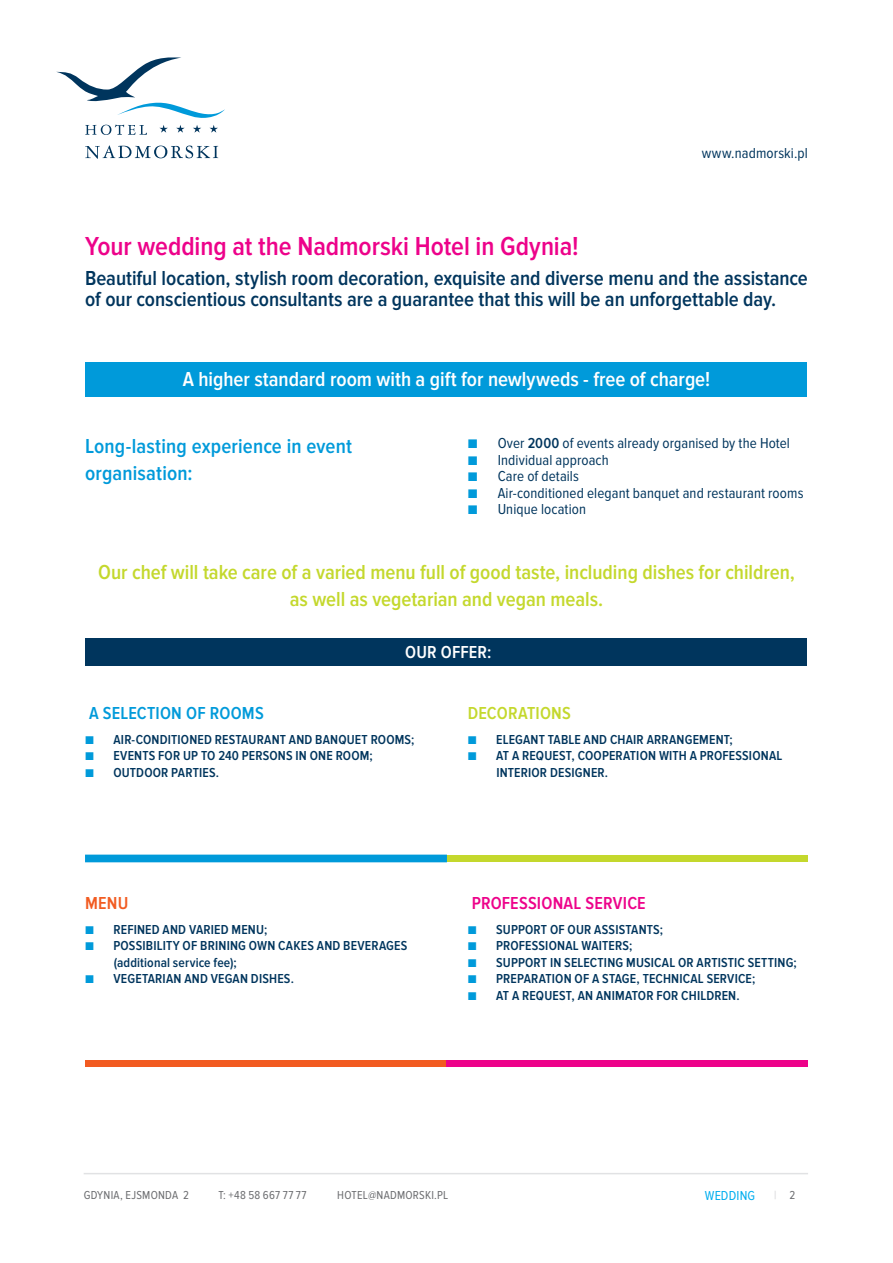
<style>
.page{position:relative;width:893px;height:1263px;background:#fff}
.page>*{position:absolute;margin:0;border:0;box-sizing:border-box;transform-origin:0 0}
.Tekst_różowy{font:600 27px "Proxima Nova Cond";letter-spacing:-.005em;color:#ed028a}
.Tekst_różowy-2{font:600 21px/21px "Proxima Nova Cond";color:#00355d}
.Tekst_różowy-3{font:600 21px/27px "Proxima Nova Cond";letter-spacing:-.005em;color:#c4d82d;text-align:center}
.Tekst_różowy-4{font:600 21px "Proxima Nova Cond";color:#fff}
.Tekst_różowy-5{font:600 21px/27px "Proxima Nova Cond";letter-spacing:.005em;color:#009ada}
.Tekst_różowy-6{font:600 18px "Proxima Nova Cond";letter-spacing:.01em;color:#ed028a}
.Tekst_różowy-7{font:600 18px "Proxima Nova Cond";letter-spacing:.01em;color:#009ada}
.Tekst_różowy-8{font:600 18px "Proxima Nova Cond";letter-spacing:.01em;color:#c4d82d}
.Tekst_różowy-9{font:600 18px "Proxima Nova Cond";letter-spacing:.01em;color:#fff}
.Tekst_różowy-10{font:600 18px "Proxima Nova Cond";color:#f25b21}
.t1{font:15px "Proxima Nova Cond";letter-spacing:.005em;color:#00355d}
.Styl_akapitowy_1{font:600 13.5px "Proxima Nova Cond";letter-spacing:.015em;color:#00355d}
.t2{font:13.5px "Proxima Nova Cond";letter-spacing:.015em;color:#00aeef}
.t3{font:12px "Proxima Nova Cond";letter-spacing:.02em;color:#6c6d70}
.t4{font:12px "Proxima Nova Cond";letter-spacing:.02em;color:#009ada}
.s1{color:#009ada}
.s2{font-weight:600}
.s3{font-weight:400;color:#009ada}
.s4{color:#d1d2d4}
.s5{color:#6c6d70}
</style>
<div class="page">
<svg style="left:85px;top:145px;width:133px;height:14px"></svg>
<svg style="left:56px;top:57px;width:169px;height:78px"></svg>
<hr style="left:84px;top:1173px;width:724px;height:1px;background:#e1e2e4">
<div style="left:86px;top:362px;width:721px;height:35px;background:#009ada"></div>
<div style="left:86px;top:639px;width:721px;height:27px;background:#00355d"></div>
<div style="left:85px;top:1060px;width:362px;height:7px;background:#f25b21"></div>
<div style="left:447px;top:1060px;width:361px;height:7px;background:#ed028a"></div>
<div style="left:447px;top:855px;width:361px;height:7px;background:#c4d82d"></div>
<div style="left:85px;top:855px;width:362px;height:7px;background:#009ada"></div>
<p class="t1" style="left:702px;top:144px;width:108px">www.nadmorski.pl</p>
<p class="Tekst_różowy" style="left:85px;top:231px;width:495px">Your wedding at the Nadmorski Hotel in Gdynia!</p>
<p class="Tekst_różowy-2" style="left:85px;top:268px;width:724px">Beautiful location, stylish room decoration, exquisite and diverse menu and the assistance of our conscientious consultants are a guarantee that this will be an unforgettable day.</p>
<p class="Tekst_różowy-4" style="left:183px;top:367px;width:529px">A higher standard room with a gift for newlyweds - free of charge!</p>
<p class="Tekst_różowy-5" style="left:85px;top:433px;width:268px">Long-lasting experience in event organisation:</p>
<p class="t1" style="left:468px;top:435px;width:324px"><span class="s1">■</span> Over <span class="s2">2000</span> of events already organised by the Hotel</p>
<p class="t1" style="left:468px;top:452px;width:142px"><span class="s1">■</span> Individual approach</p>
<p class="t1" style="left:468px;top:468px;width:113px"><span class="s1">■</span> Care of details</p>
<p class="t1" style="left:468px;top:485px;width:337px"><span class="s1">■</span> Air-conditioned elegant banquet and restaurant rooms</p>
<p class="t1" style="left:468px;top:501px;width:120px"><span class="s1">■</span> Unique location</p>
<p class="Tekst_różowy-3" style="left:98px;top:559px;width:698px">Our chef will take care of a varied menu full of good taste, including dishes for children, as well as vegetarian and vegan meals.</p>
<p class="Tekst_różowy-9" style="left:405px;top:642px;width:88px">OUR OFFER:</p>
<p class="Tekst_różowy-7" style="left:89px;top:703px;width:176px">A SELECTION OF ROOMS</p>
<p class="Styl_akapitowy_1" style="left:85px;top:732px;width:331px"><span class="s3">■</span> AIR-CONDITIONED RESTAURANT AND BANQUET ROOMS;</p>
<p class="Styl_akapitowy_1" style="left:85px;top:748px;width:289px"><span class="s3">■</span> EVENTS FOR UP TO 240 PERSONS IN ONE ROOM;</p>
<p class="Styl_akapitowy_1" style="left:85px;top:765px;width:135px"><span class="s3">■</span> OUTDOOR PARTIES.</p>
<p class="Tekst_różowy-10" style="left:85px;top:893px;width:45px">MENU</p>
<p class="Styl_akapitowy_1" style="left:85px;top:922px;width:184px"><span class="s3">■</span> REFINED AND VARIED MENU;</p>
<p class="Styl_akapitowy_1" style="left:85px;top:938px;width:324px"><span class="s3">■</span> POSSIBILITY OF BRINING OWN CAKES AND BEVERAGES</p>
<p class="Styl_akapitowy_1" style="left:114px;top:955px;width:125px">(additional service fee);</p>
<p class="Styl_akapitowy_1" style="left:85px;top:971px;width:210px"><span class="s3">■</span> VEGETARIAN AND VEGAN DISHES.</p>
<p class="Tekst_różowy-8" style="left:468px;top:703px;width:105px">DECORATIONS</p>
<p class="Styl_akapitowy_1" style="left:468px;top:732px;width:266px"><span class="s3">■</span> ELEGANT TABLE AND CHAIR ARRANGEMENT;</p>
<p class="Styl_akapitowy_1" style="left:468px;top:748px;width:316px"><span class="s3">■</span> AT A REQUEST, COOPERATION WITH A PROFESSIONAL</p>
<p class="Styl_akapitowy_1" style="left:496px;top:765px;width:113px">INTERIOR DESIGNER.</p>
<p class="Tekst_różowy-6" style="left:472px;top:893px;width:175px">PROFESSIONAL SERVICE</p>
<p class="Styl_akapitowy_1" style="left:468px;top:922px;width:197px"><span class="s3">■</span> SUPPORT OF OUR ASSISTANTS;</p>
<p class="Styl_akapitowy_1" style="left:468px;top:938px;width:166px"><span class="s3">■</span> PROFESSIONAL WAITERS;</p>
<p class="Styl_akapitowy_1" style="left:468px;top:955px;width:330px"><span class="s3">■</span> SUPPORT IN SELECTING MUSICAL OR ARTISTIC SETTING;</p>
<p class="Styl_akapitowy_1" style="left:468px;top:971px;width:289px"><span class="s3">■</span> PREPARATION OF A STAGE, TECHNICAL SERVICE;</p>
<p class="Styl_akapitowy_1" style="left:468px;top:988px;width:273px"><span class="s3">■</span> AT A REQUEST, AN ANIMATOR FOR CHILDREN.</p>
<p class="t3" style="left:84px;top:1188px;width:107px">GDYNIA, EJSMONDA 2</p>
<p class="t3" style="left:219px;top:1188px;width:89px">T: +48 58 667 77 77</p>
<p class="t3" style="left:337px;top:1188px;width:113px">HOTEL@NADMORSKI.PL</p>
<p class="t4" style="left:728px;top:1188px;width:68px">WESELA <span class="s4">|</span> <span class="s5">2</span></p>
<p class="t2" style="left:705px;top:1188px;width:52px">WEDDING</p>
</div>
